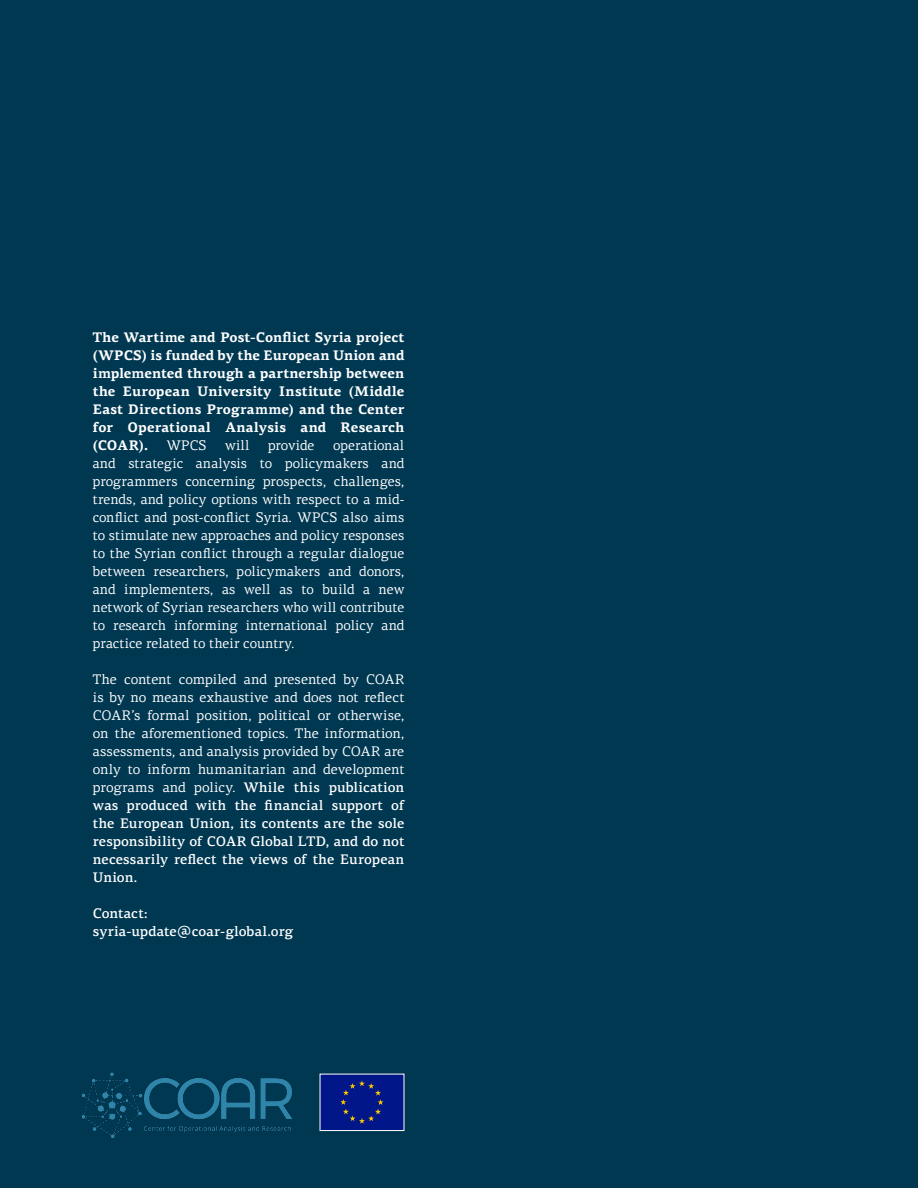
<style>
.page{position:relative;width:918px;height:1188px;background:#003852}
.page>*{position:absolute;margin:0;border:0;box-sizing:border-box;transform-origin:0 0}
.SyryaUpdate{font:13.95px/18px "PF Centro Serif Pro";letter-spacing:.005em;color:#fff;text-align:justify}
.Body{font:13.95px/18px "PF Centro Serif Pro";letter-spacing:.005em;color:#fff;text-align:justify}
.SyryaUpdate-2{font:700 13.95px/18px "PF Centro Serif Pro";letter-spacing:.01em;color:#fff;text-align:justify}
.Body-2{font:500 13.95px/18px "PF Centro Serif Pro";letter-spacing:.01em;color:#fff}
.s1{font-weight:500}
</style>
<div class="page">
<img style="left:83px;top:1072px;width:209px;height:66px">
<div style="left:320px;top:1074px;width:84px;height:57px;background:#001689"></div>
<svg style="left:340px;top:1081px;width:44px;height:43px"></svg>
<div style="left:320px;top:1074px;width:84px;height:57px;border:1px solid #fff"></div>
<p class="SyryaUpdate-2" style="left:93px;top:329px;width:313px">The Wartime and Post-Conflict Syria project (WPCS) is funded by the European Union and implemented through a partnership between the European University Institute (Middle East Directions Programme) and the Center for Operational Analysis and Research (COAR).</p>
<p class="SyryaUpdate" style="left:93px;top:436px;width:313px;text-indent:240px">operational and strategic analysis to policymakers and programmers concerning prospects, challenges, trends, and policy options with respect to a mid&shy;conflict and post-conflict Syria. WPCS also aims to stimulate new approaches and policy responses to the Syrian conflict through a regular dialogue between researchers, policymakers and donors, and implementers, as well as to build a new network of Syrian researchers who will contribute to research informing international policy and practice related to their country.</p>
<p class="Body" style="left:93px;top:670px;width:313px">The content compiled and presented by COAR is by no means exhaustive and does not reflect COAR’s formal position, political or otherwise, on the aforementioned topics. The information, assessments, and analysis provided by COAR are only to inform humanitarian and development programs and policy. <span class="s1">While this publication was produced with the financial support of the European Union, its contents are the sole responsibility of COAR Global LTD, and do not necessarily reflect the views of the European Union.</span></p>
<p class="Body-2" style="left:93px;top:904px;width:202px">Contact: syria-update@coar-global.org</p>
<p class="SyryaUpdate" style="left:167px;top:436px;width:41px">WPCS</p>
<p class="SyryaUpdate" style="left:225px;top:436px;width:26px">will</p>
<p class="SyryaUpdate" style="left:268px;top:436px;width:48px">provide</p>
</div>
